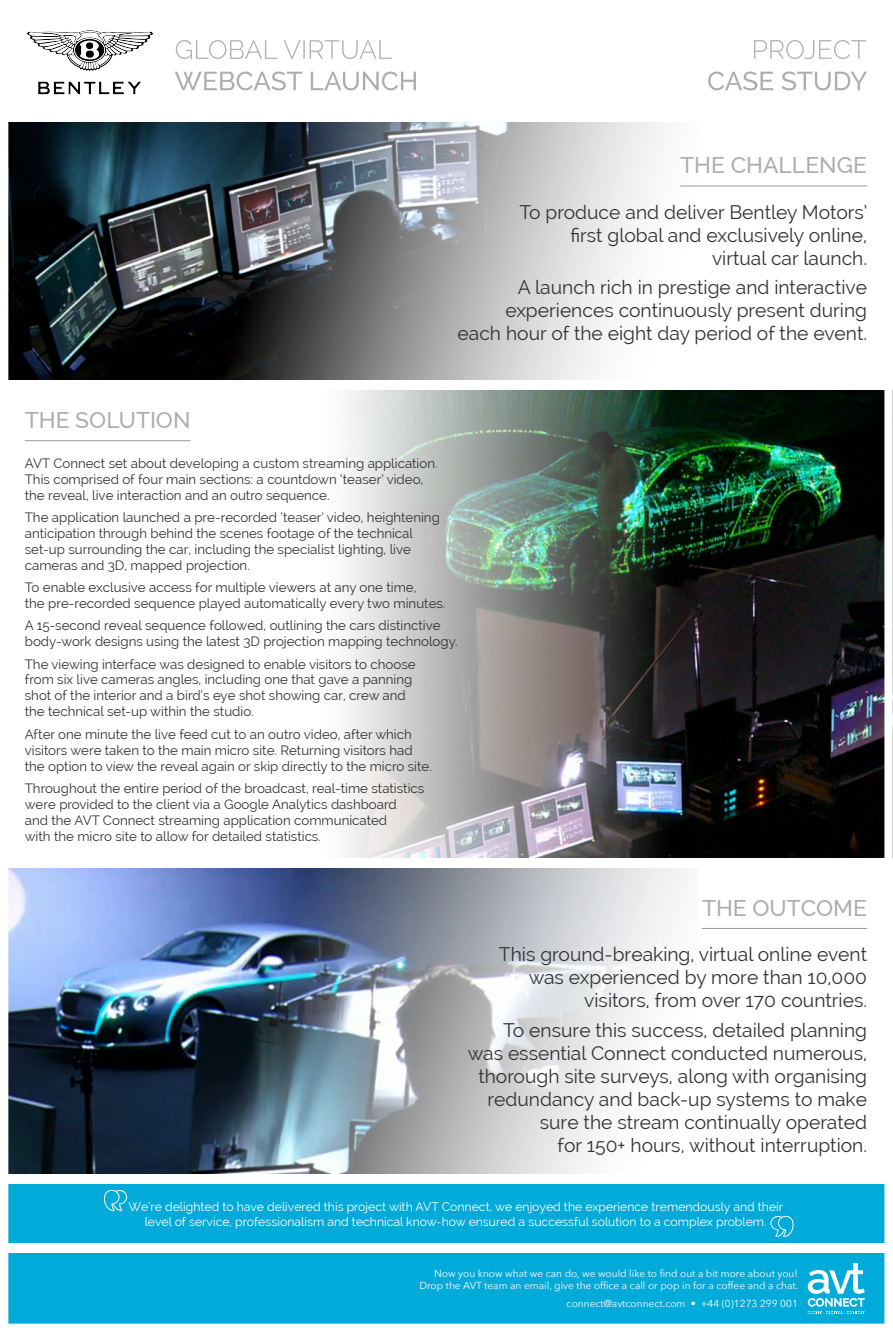
<style>
.page{position:relative;width:893px;height:1332px;background:#fff}
.page>*{position:absolute;margin:0;border:0;box-sizing:border-box;transform-origin:0 0}
.t1{font:500 22.75px "Raleway";color:#adadad}
.t2{font:19.25px/23.1px "Raleway";color:#333;text-align:right}
.t3{font:13.3px/16px "Raleway";color:#333}
.t4{font:12.25px/14.7px "Raleway";color:#fff;text-align:center}
.t5{font:10.15px "Avenir Next";color:#fff}
</style>
<div class="page">
<img style="left:9px;top:122px;width:688px;height:258px">
<img style="left:9px;top:868px;width:674px;height:306px">
<img style="left:348px;top:390px;width:535px;height:468px">
<svg style="left:175px;top:71px;width:241px;height:19px"></svg>
<svg style="left:176px;top:40px;width:216px;height:19px"></svg>
<hr style="left:680px;top:186px;width:187px;height:1px;background:#999">
<hr style="left:702px;top:927px;width:165px;height:1px;background:#999">
<div style="left:0;top:1250px;width:889px;height:75px;background:#00aad9"></div>
<div style="left:0;top:1179px;width:889px;height:64px;background:#00aad9"></div>
<svg style="left:807px;top:1263px;width:57px;height:50px"></svg>
<div style="left:0;top:1174px;width:892px;height:9px;background:#fff"></div>
<div style="left:0;top:1243px;width:892px;height:9px;background:#fff"></div>
<svg style="left:104px;top:1189px;width:23px;height:22px"></svg>
<svg style="left:770px;top:1215px;width:23px;height:22px"></svg>
<img style="left:27px;top:30px;width:126px;height:65px">
<div style="left:0;top:0;width:892px;height:1331px;border:8px solid #fff"></div>
<hr style="left:25px;top:440px;width:165px;height:1px;background:#999">
<svg style="left:708px;top:71px;width:159px;height:19px"></svg>
<svg style="left:754px;top:40px;width:112px;height:19px"></svg>
<p class="t1" style="left:680px;top:152px;width:188px">THE CHALLENGE</p>
<p class="t1" style="left:25px;top:406px;width:167px">THE SOLUTION</p>
<p class="t2" style="left:519px;top:200px;width:349px">To produce and deliver Bentley Motors’</p>
<p class="t2" style="left:570px;top:223px;width:298px">first global and exclusively online,</p>
<p class="t2" style="left:712px;top:246px;width:156px">virtual car launch.</p>
<p class="t2" style="left:518px;top:276px;width:351px">A launch rich in prestige and interactive</p>
<p class="t2" style="left:505px;top:299px;width:363px">experiences continuously present during</p>
<p class="t2" style="left:457px;top:322px;width:411px">each hour of the eight day period of the event.</p>
<p class="t3" style="left:25px;top:455px;width:414px">AVT Connect set about developing a custom streaming application.<br>This comprised of four main sections: a countdown ‘teaser’ video,</p>
<p class="t3" style="left:25px;top:487px;width:306px">the reveal, live interaction and an outro sequence.</p>
<p class="t3" style="left:25px;top:509px;width:416px">The application launched a pre-recorded ‘teaser’ video, heightening anticipation through behind the scenes footage of the technical</p>
<p class="t3" style="left:25px;top:541px;width:387px">set-up surrounding the car, including the specialist lighting, live cameras and 3D, mapped projection.</p>
<p class="t3" style="left:25px;top:579px;width:393px">To enable exclusive access for multiple viewers at any one time,</p>
<p class="t3" style="left:25px;top:595px;width:422px">the pre-recorded sequence played automatically every two minutes.</p>
<p class="t3" style="left:25px;top:617px;width:434px">A 15-second reveal sequence followed, outlining the cars distinctive body-work designs using the latest 3D projection mapping technology.</p>
<p class="t3" style="left:25px;top:655px;width:392px">The viewing interface was designed to enable visitors to choose</p>
<p class="t3" style="left:25px;top:671px;width:389px">from six live cameras angles, including one that gave a panning</p>
<p class="t3" style="left:25px;top:687px;width:382px">shot of the interior and a bird’s eye shot showing car, crew and</p>
<p class="t3" style="left:25px;top:703px;width:230px">the technical set-up within the studio.</p>
<p class="t3" style="left:25px;top:725px;width:388px">After one minute the live feed cut to an outro video, after which</p>
<p class="t3" style="left:25px;top:741px;width:389px">visitors were taken to the main micro site. Returning visitors had</p>
<p class="t3" style="left:25px;top:757px;width:408px">the option to view the reveal again or skip directly to the micro site.</p>
<p class="t3" style="left:25px;top:780px;width:401px">Throughout the entire period of the broadcast, real-time statistics</p>
<p class="t3" style="left:25px;top:796px;width:373px">were provided to the client via a Google Analytics dashboard</p>
<p class="t3" style="left:25px;top:812px;width:364px">and the AVT Connect streaming application communicated</p>
<p class="t3" style="left:25px;top:828px;width:297px">with the micro site to allow for detailed statistics.</p>
<p class="t1" style="left:702px;top:894px;width:166px">THE OUTCOME</p>
<p class="t2" style="left:499px;top:942px;width:369px">This ground-breaking, virtual online event</p>
<p class="t2" style="left:528px;top:965px;width:340px">was experienced by more than 10,000</p>
<p class="t2" style="left:584px;top:988px;width:284px">visitors, from over 170 countries.</p>
<p class="t2" style="left:467px;top:1017px;width:401px">To ensure this success, detailed planning was essential Connect conducted numerous, thorough site surveys, along with organising redundancy and back-up systems to make</p>
<p class="t2" style="left:540px;top:1110px;width:329px">sure the stream continually operated</p>
<p class="t2" style="left:557px;top:1133px;width:311px">for 150+ hours, without interruption.</p>
<p class="t4" style="left:128px;top:1198px;width:656px">We’re delighted to have delivered this project with AVT Connect, we enjoyed the experience tremendously and their level of service, professionalism and technical know-how ensured a successful solution to a complex problem.</p>
<p class="t5" style="left:434px;top:1264px;width:365px">Now you know what we can do, we would like to find out a bit more about you!</p>
<p class="t5" style="left:419px;top:1276px;width:380px">Drop the AVT team an email, give the office a call or pop in for a coffee and a chat.</p>
<p class="t5" style="left:566px;top:1294px;width:233px">connect@avtconnect.com • +44 (0)1273 299 001</p>
</div>
